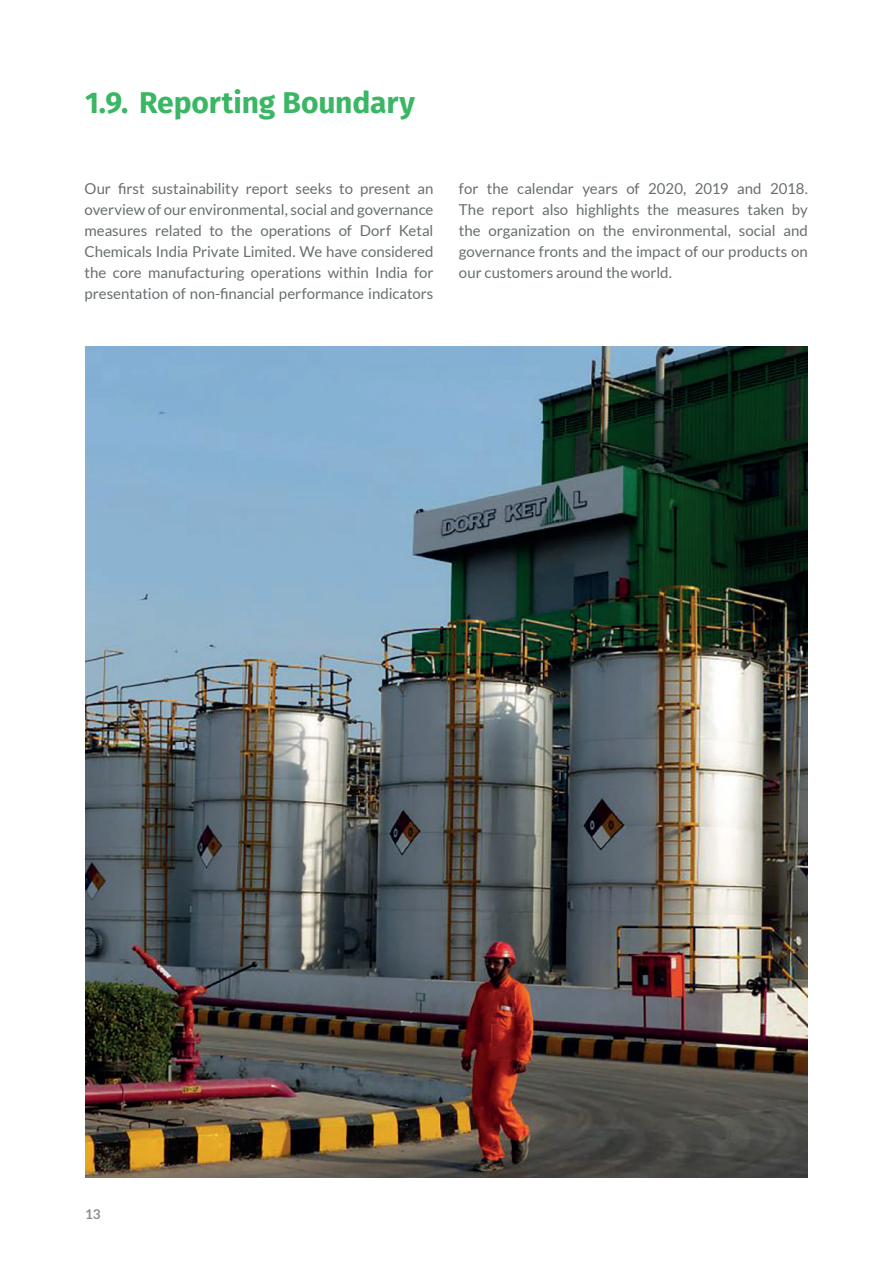
<style>
.page{position:relative;width:893px;height:1263px;background:#fff}
.page>*{position:absolute;margin:0;border:0;box-sizing:border-box;transform-origin:0 0}
.t1{font:700 30px "Fira Sans";letter-spacing:-.005em;color:#3ab665}
.t2{font:15px/21px "Lato";color:#676e70;text-align:justify}
.t3{font:700 13.5px "Lato";color:#898e92}
</style>
<div class="page">
<img style="left:85px;top:347px;width:723px;height:831px">
<h1 class="t1" style="left:85px;top:77px;width:332px">1.9. Reporting Boundary</h1>
<p class="t2" style="left:85px;top:178px;width:350px">Our first sustainability report seeks to present an overview of our environmental, social and governance measures related to the operations of Dorf Ketal Chemicals India Private Limited. We have considered the core manufacturing operations within India for presentation of non-financial performance indicators</p>
<p class="t2" style="left:459px;top:178px;width:350px">for the calendar years of 2020, 2019 and 2018.<br>The report also highlights the measures taken by the organization on the environmental, social and governance fronts and the impact of our products on our customers around the world.</p>
<p class="t3" style="left:85px;top:1206px;width:17px">13</p>
</div>
